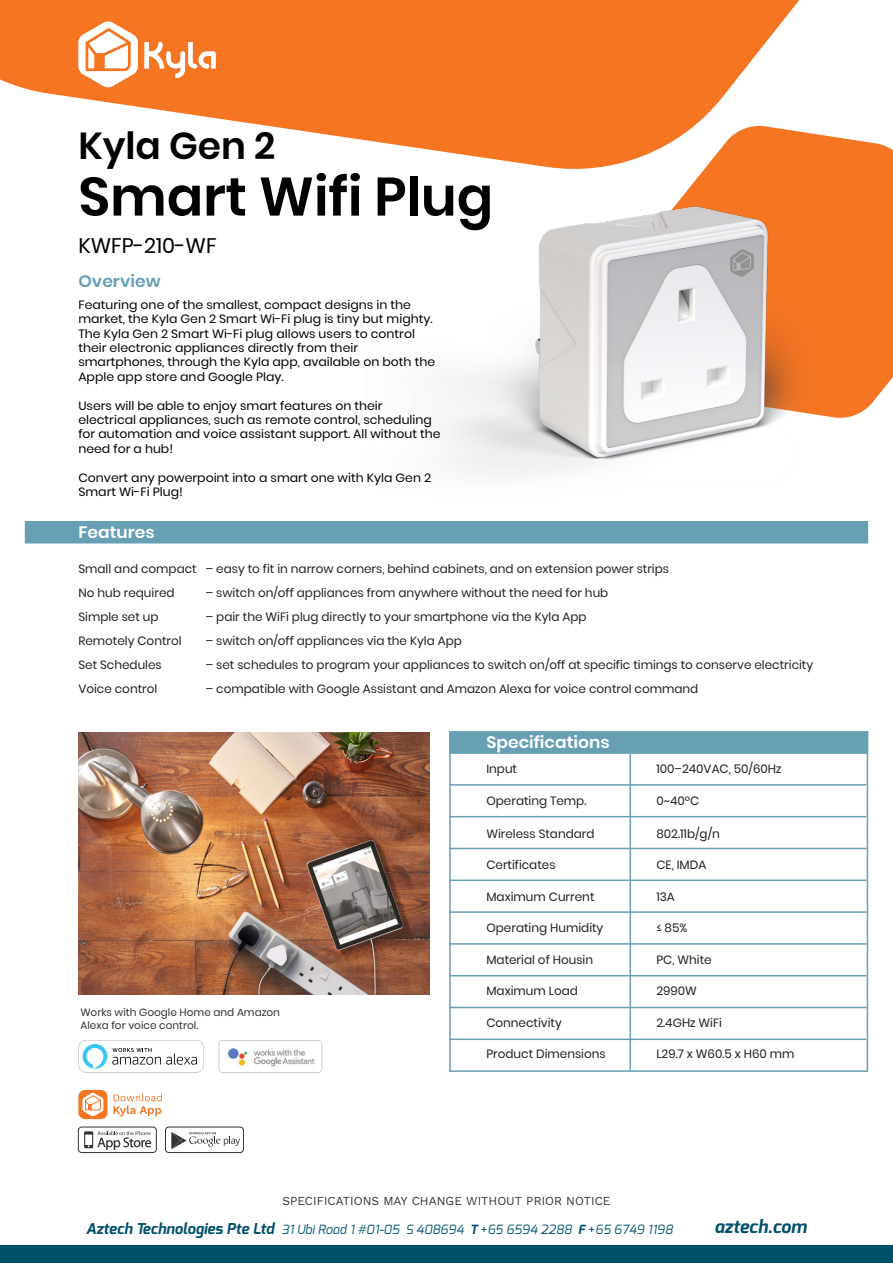
<style>
.page{position:relative;width:893px;height:1263px;background:#fff}
.page>*{position:absolute;margin:0;border:0;box-sizing:border-box;transform-origin:0 0}
.t1{font:600 54px "Poppins";color:#000}
.t2{font:600 37.5px "Poppins";color:#000}
.t3{font:21px "Poppins";color:#000}
.t4{font:italic 700 18px "Exo";color:#01506b}
.t5{font:600 16.5px "Poppins";color:#fff;scale:1.04 1}
.t6{font:600 16.5px "Poppins";color:#679fb4;scale:1.04 1}
.t7{font:italic 12.75px "Exo";color:#01506b}
.t8{font:12px/24px "Poppins";color:#231f20}
.t9{font:12px/14.4px "Poppins";color:#000;scale:1.04 1}
.t10{font:12px "Work Sans";color:#333}
.t11{font:10.5px/12.6px "Poppins";color:#333231}
.s1{font-weight:700;font-size:15px}
.s2{font-weight:700}
.s3{font-style:normal}
</style>
<div class="page">
<svg style="left:0;top:0;width:800px;height:140px;fill:#f57523"></svg>
<div style="left:0;top:1246px;width:893px;height:17px;background:#01506b"></div>
<svg style="left:78px;top:21px;width:60px;height:67px"></svg>
<svg style="left:144px;top:42px;width:72px;height:36px"></svg>
<img style="left:364px;top:64px;width:529px;height:480px">
<div style="left:25px;top:521px;width:843px;height:22px;background:#679fb4"></div>
<svg style="left:219px;top:1040px;width:103px;height:33px"></svg>
<svg style="left:78px;top:1040px;width:126px;height:33px"></svg>
<svg style="left:78px;top:1090px;width:84px;height:29px"></svg>
<div style="left:78px;top:1127px;width:79px;height:26px;border:1px solid #333231;border-radius:3px"></div>
<svg style="left:84px;top:1131px;width:67px;height:19px"></svg>
<div style="left:165px;top:1127px;width:79px;height:26px;border:1px solid #333231;border-radius:3px"></div>
<svg style="left:171px;top:1132px;width:69px;height:17px"></svg>
<div style="left:449px;top:731px;width:419px;height:23px;background:#679fb4;border:2px solid #679fb4"></div>
<div style="left:449px;top:731px;width:419px;height:341px;border:2px solid #679fb4"></div>
<hr style="left:450px;top:784px;width:416px;height:2px;background:#679fb4">
<hr style="left:450px;top:816px;width:416px;height:1px;background:#679fb4">
<hr style="left:450px;top:848px;width:416px;height:1px;background:#679fb4">
<hr style="left:450px;top:879px;width:416px;height:2px;background:#679fb4">
<hr style="left:450px;top:911px;width:416px;height:2px;background:#679fb4">
<hr style="left:450px;top:943px;width:416px;height:2px;background:#679fb4">
<hr style="left:450px;top:975px;width:416px;height:1px;background:#679fb4">
<hr style="left:450px;top:1007px;width:416px;height:1px;background:#679fb4">
<hr style="left:450px;top:1038px;width:416px;height:2px;background:#679fb4">
<hr style="left:630px;top:742px;width:1px;height:329px;background:#679fb4">
<img style="left:78px;top:732px;width:352px;height:263px">
<h2 class="t2" style="left:78px;top:124px;width:199px">Kyla Gen 2</h2>
<h1 class="t1" style="left:78px;top:165px;width:416px">Smart Wifi Plug</h1>
<h3 class="t3" style="left:78px;top:233px;width:140px">KWFP-210-WF</h3>
<h3 class="t6" style="left:78px;top:272px;width:81px">Overview</h3>
<p class="t9" style="left:78px;top:297px;width:345px">Featuring one of the smallest, compact designs in the market, the Kyla Gen 2 Smart Wi-Fi plug is tiny but mighty.<br>The Kyla Gen 2 Smart Wi-Fi plug allows users to control their electronic appliances directly from their smartphones, through the Kyla app, available on both the Apple app store and Google Play.</p>
<p class="t9" style="left:78px;top:398px;width:350px">Users will be able to enjoy smart features on their electrical appliances, such as remote control, scheduling for automation and voice assistant support. All without the need for a hub!</p>
<p class="t9" style="left:78px;top:470px;width:341px">Convert any powerpoint into a smart one with Kyla Gen 2<br>Smart Wi-Fi Plug!</p>
<h3 class="t5" style="left:78px;top:523px;width:75px">Features</h3>
<p class="t8" style="left:78px;top:557px;width:592px">Small and compact – easy to fit in narrow corners, behind cabinets, and on extension power strips<br>No hub required</p>
<p class="t8" style="left:206px;top:581px;width:404px">– switch on/off appliances from anywhere without the need for hub</p>
<p class="t8" style="left:78px;top:605px;width:82px">Simple set up</p>
<p class="t8" style="left:206px;top:605px;width:382px">– pair the WiFi plug directly to your smartphone via the Kyla App</p>
<p class="t8" style="left:78px;top:629px;width:105px">Remotely Control</p>
<p class="t8" style="left:206px;top:629px;width:257px">– switch on/off appliances via the Kyla App</p>
<p class="t8" style="left:78px;top:653px;width:85px">Set Schedules</p>
<p class="t8" style="left:206px;top:653px;width:609px">– set schedules to program your appliances to switch on/off at specific timings to conserve electricity</p>
<p class="t8" style="left:78px;top:677px;width:81px">Voice control</p>
<p class="t8" style="left:206px;top:677px;width:494px">– compatible with Google Assistant and Amazon Alexa for voice control command</p>
<p class="t11" style="left:80px;top:1006px;width:201px">Works with Google Home and Amazon<br>Alexa for voice control.</p>
<h3 class="t5" style="left:486px;top:733px;width:120px">Specifications</h3>
<p class="t8" style="left:486px;top:757px;width:32px">Input</p>
<p class="t8" style="left:656px;top:757px;width:127px">100–240VAC, 50/60Hz</p>
<p class="t8" style="left:486px;top:788px;width:102px">Operating Temp.</p>
<p class="t8" style="left:656px;top:788px;width:44px">0~40ºC</p>
<p class="t8" style="left:486px;top:821px;width:110px">Wireless Standard</p>
<p class="t8" style="left:656px;top:821px;width:65px">802.11b/g/n</p>
<p class="t8" style="left:486px;top:853px;width:71px">Certificates</p>
<p class="t8" style="left:656px;top:853px;width:51px">CE, IMDA</p>
<p class="t8" style="left:486px;top:884px;width:110px">Maximum Current</p>
<p class="t8" style="left:656px;top:884px;width:20px">13A</p>
<p class="t8" style="left:486px;top:916px;width:119px">Operating Humidity</p>
<p class="t8" style="left:656px;top:916px;width:32px">≤ 85%</p>
<p class="t8" style="left:486px;top:947px;width:108px">Material of Housin</p>
<p class="t8" style="left:656px;top:947px;width:57px">PC, White</p>
<p class="t8" style="left:486px;top:979px;width:93px">Maximum Load</p>
<p class="t8" style="left:656px;top:979px;width:42px">2990W</p>
<p class="t8" style="left:486px;top:1010px;width:77px">Connectivity</p>
<p class="t8" style="left:656px;top:1010px;width:67px">2.4GHz WiFi</p>
<p class="t8" style="left:486px;top:1042px;width:121px">Product Dimensions</p>
<p class="t8" style="left:656px;top:1042px;width:140px">L29.7 x W60.5 x H60 mm</p>
<p class="t10" style="left:282px;top:1194px;width:330px">SPECIFICATIONS MAY CHANGE WITHOUT PRIOR NOTICE</p>
<p class="t7" style="left:86px;top:1221px;width:588px"><span class="s1">Aztech Technologies Pte Ltd</span> 31 Ubi Road 1 #01-05 S 408694 <span class="s2">T</span> <span class="s3">+</span>65 6594 2288 <span class="s2">F</span> <span class="s3">+</span>65 6749 1198</p>
<h3 class="t4" style="left:714px;top:1215px;width:94px">aztech.com</h3>
</div>
